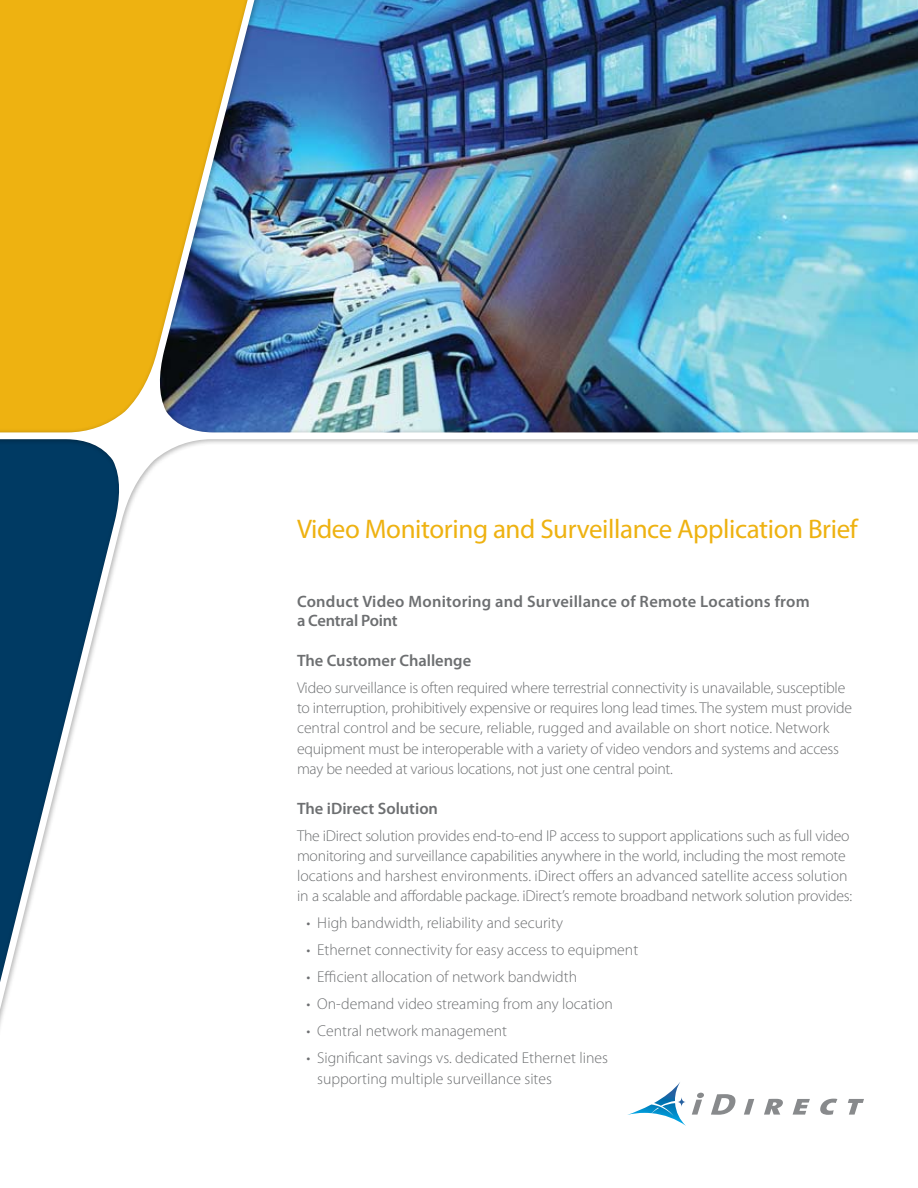
<style>
.page{position:relative;width:918px;height:1188px;background:#fff}
.page>*{position:absolute;margin:0;border:0;box-sizing:border-box;transform-origin:0 0}
.t1{font:27px "Myriad Pro";letter-spacing:-.015em;color:#eeb211}
.t2{font:600 16.5px/19.5px "Myriad Pro";letter-spacing:.005em;color:#6d6f71}
.t3{font:300 15.75px/20.2px "Myriad Pro";letter-spacing:-.015em;color:#6d6f71}
</style>
<div class="page">
<svg style="left:692px;top:1101px;width:172px;height:14px"></svg>
<svg style="left:627px;top:1101px;width:59px;height:25px"></svg>
<img style="left:0;top:0;width:918px;height:1027px">
<h1 class="t1" style="left:297px;top:512px;width:562px">Video Monitoring and Surveillance Application Brief</h1>
<p class="t2" style="left:297px;top:591px;width:514px">Conduct Video Monitoring and Surveillance of Remote Locations from a Central Point</p>
<p class="t2" style="left:297px;top:650px;width:176px">The Customer Challenge</p>
<p class="t3" style="left:297px;top:677px;width:557px">Video surveillance is often required where terrestrial connectivity is unavailable, susceptible to interruption, prohibitively expensive or requires long lead times. The system must provide central control and be secure, reliable, rugged and available on short notice. Network equipment must be interoperable with a variety of video vendors and systems and access may be needed at various locations, not just one central point.</p>
<p class="t2" style="left:297px;top:798px;width:143px">The iDirect Solution</p>
<p class="t3" style="left:297px;top:825px;width:557px">The iDirect solution provides end-to-end IP access to support applications such as full video monitoring and surveillance capabilities anywhere in the world, including the most remote locations and harshest environments. iDirect offers an advanced satellite access solution in a scalable and affordable package. iDirect’s remote broadband network solution provides:</p>
<p class="t3" style="left:307px;top:913px;width:258px">• High bandwidth, reliability and security</p>
<p class="t3" style="left:307px;top:940px;width:333px">• Ethernet connectivity for easy access to equipment</p>
<p class="t3" style="left:307px;top:967px;width:272px">• Efficient allocation of network bandwidth</p>
<p class="t3" style="left:307px;top:994px;width:308px">• On-demand video streaming from any location</p>
<p class="t3" style="left:307px;top:1021px;width:202px">• Central network management</p>
<p class="t3" style="left:317px;top:1048px;width:292px;text-indent:-11px">• Significant savings vs. dedicated Ethernet lines supporting multiple surveillance sites</p>
</div>
